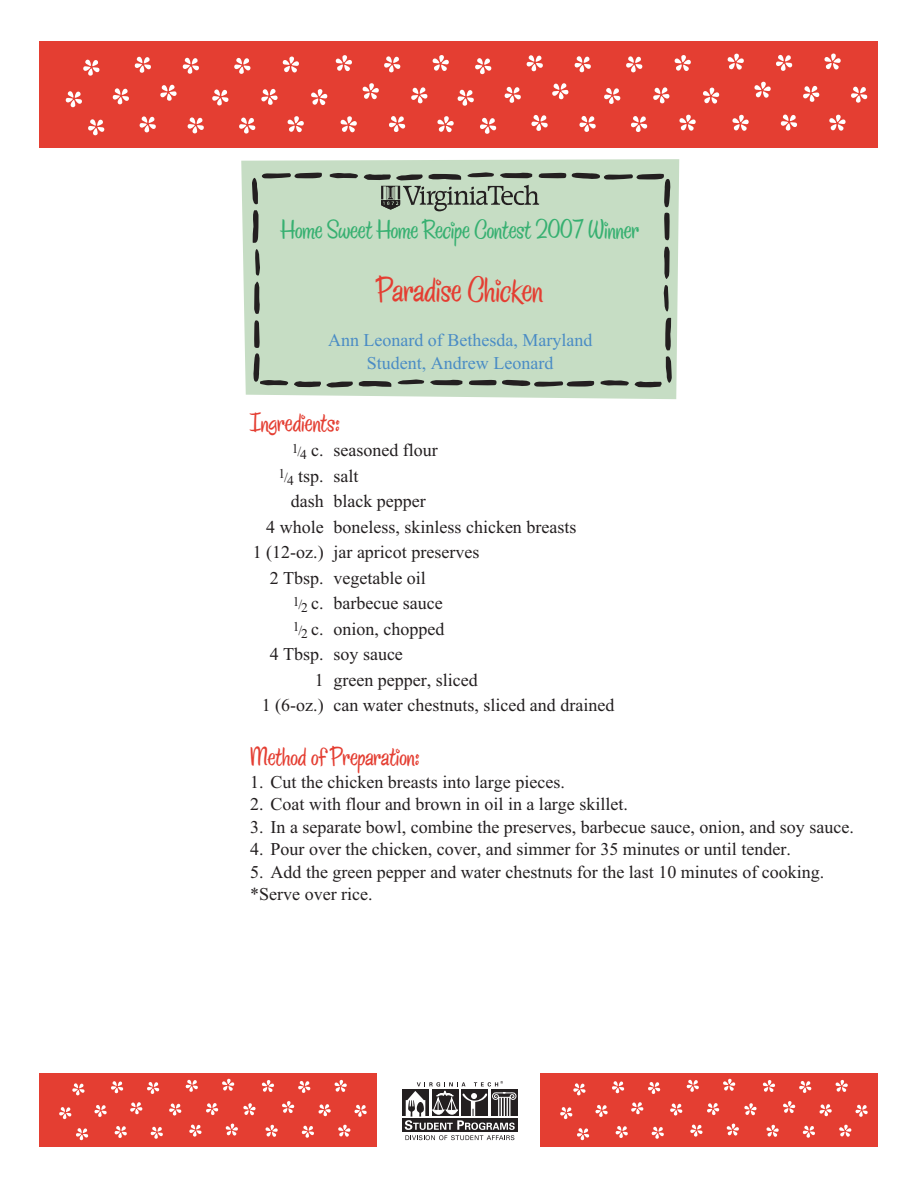
<style>
.page{position:relative;width:918px;height:1188px;background:#fff}
.page>*{position:absolute;margin:0;border:0;box-sizing:border-box;transform-origin:0 0}
.t1{font:36px "Chicken Basket";color:#e43e32}
.t2{font:27px "Chicken Basket";color:#37b071}
.t3{font:27px "Chicken Basket";color:#e43e32}
.t4{font:18px/25.5px "Times New Roman";color:#231f20}
.t5{font:18px/22.5px "Times New Roman";color:#4a8cc5;text-align:center}
.s1{font-size:13.5px}
</style>
<div class="page">
<div style="left:241px;top:159px;width:438px;height:240px;background:#c6ddc4"></div>
<div style="left:40px;top:1073px;width:337px;height:74px;background:#e43e32"></div>
<svg style="left:130px;top:1102px;width:13px;height:13px"></svg>
<svg style="left:59px;top:1107px;width:13px;height:12px"></svg>
<svg style="left:72px;top:1083px;width:13px;height:13px"></svg>
<svg style="left:76px;top:1128px;width:13px;height:12px"></svg>
<svg style="left:94px;top:1105px;width:13px;height:12px"></svg>
<svg style="left:111px;top:1081px;width:13px;height:13px"></svg>
<svg style="left:114px;top:1126px;width:13px;height:12px"></svg>
<svg style="left:206px;top:1103px;width:13px;height:12px"></svg>
<svg style="left:147px;top:1082px;width:13px;height:12px"></svg>
<svg style="left:150px;top:1126px;width:13px;height:13px"></svg>
<svg style="left:169px;top:1103px;width:13px;height:13px"></svg>
<svg style="left:185px;top:1079px;width:13px;height:13px"></svg>
<svg style="left:189px;top:1124px;width:13px;height:13px"></svg>
<svg style="left:282px;top:1101px;width:13px;height:12px"></svg>
<svg style="left:265px;top:1124px;width:13px;height:13px"></svg>
<svg style="left:262px;top:1080px;width:12px;height:12px"></svg>
<svg style="left:243px;top:1103px;width:13px;height:13px"></svg>
<svg style="left:225px;top:1123px;width:13px;height:13px"></svg>
<svg style="left:222px;top:1079px;width:13px;height:12px"></svg>
<svg style="left:318px;top:1104px;width:13px;height:12px"></svg>
<svg style="left:298px;top:1081px;width:13px;height:12px"></svg>
<svg style="left:302px;top:1125px;width:12px;height:13px"></svg>
<svg style="left:338px;top:1124px;width:13px;height:13px"></svg>
<svg style="left:334px;top:1080px;width:13px;height:12px"></svg>
<svg style="left:354px;top:1104px;width:13px;height:13px"></svg>
<div style="left:402px;top:1118px;width:116px;height:14px;background:#231f20"></div>
<div style="left:402px;top:1089px;width:27px;height:27px;background:#231f20"></div>
<div style="left:491px;top:1089px;width:27px;height:27px;background:#231f20"></div>
<svg style="left:405px;top:1081px;width:112px;height:59px"></svg>
<div style="left:541px;top:1073px;width:337px;height:74px;background:#e43e32"></div>
<svg style="left:631px;top:1102px;width:13px;height:13px"></svg>
<svg style="left:560px;top:1107px;width:13px;height:12px"></svg>
<svg style="left:573px;top:1083px;width:13px;height:13px"></svg>
<svg style="left:577px;top:1128px;width:13px;height:12px"></svg>
<svg style="left:595px;top:1105px;width:13px;height:12px"></svg>
<svg style="left:612px;top:1081px;width:13px;height:13px"></svg>
<svg style="left:615px;top:1126px;width:13px;height:12px"></svg>
<svg style="left:707px;top:1103px;width:13px;height:12px"></svg>
<svg style="left:648px;top:1082px;width:13px;height:12px"></svg>
<svg style="left:651px;top:1126px;width:13px;height:13px"></svg>
<svg style="left:670px;top:1103px;width:13px;height:13px"></svg>
<svg style="left:686px;top:1079px;width:13px;height:13px"></svg>
<svg style="left:690px;top:1124px;width:13px;height:13px"></svg>
<svg style="left:783px;top:1101px;width:13px;height:12px"></svg>
<svg style="left:766px;top:1124px;width:13px;height:13px"></svg>
<svg style="left:763px;top:1080px;width:12px;height:12px"></svg>
<svg style="left:744px;top:1103px;width:13px;height:13px"></svg>
<svg style="left:726px;top:1123px;width:13px;height:13px"></svg>
<svg style="left:723px;top:1079px;width:13px;height:12px"></svg>
<svg style="left:819px;top:1104px;width:13px;height:12px"></svg>
<svg style="left:799px;top:1081px;width:13px;height:12px"></svg>
<svg style="left:803px;top:1125px;width:12px;height:13px"></svg>
<svg style="left:839px;top:1124px;width:13px;height:13px"></svg>
<svg style="left:835px;top:1080px;width:13px;height:12px"></svg>
<svg style="left:855px;top:1104px;width:13px;height:13px"></svg>
<svg style="left:359px;top:379px;width:65px;height:8px"></svg>
<svg style="left:430px;top:379px;width:32px;height:6px"></svg>
<svg style="left:469px;top:380px;width:125px;height:7px"></svg>
<svg style="left:601px;top:356px;width:71px;height:32px;background:#aabda8"></svg>
<svg style="left:664px;top:285px;width:7px;height:65px"></svg>
<svg style="left:663px;top:247px;width:7px;height:32px"></svg>
<svg style="left:252px;top:172px;width:70px;height:32px;background:#aabca7"></svg>
<svg style="left:252px;top:210px;width:8px;height:66px"></svg>
<svg style="left:254px;top:282px;width:7px;height:32px"></svg>
<svg style="left:253px;top:320px;width:100px;height:67px;background:#b6cab4"></svg>
<div style="left:40px;top:41px;width:446px;height:107px;background:#e43e32"></div>
<svg style="left:160px;top:84px;width:17px;height:17px"></svg>
<svg style="left:65px;top:91px;width:17px;height:17px"></svg>
<svg style="left:83px;top:59px;width:17px;height:17px"></svg>
<svg style="left:88px;top:119px;width:17px;height:17px"></svg>
<svg style="left:112px;top:88px;width:17px;height:17px"></svg>
<svg style="left:134px;top:56px;width:17px;height:17px"></svg>
<svg style="left:139px;top:116px;width:17px;height:17px"></svg>
<svg style="left:261px;top:88px;width:17px;height:17px"></svg>
<svg style="left:182px;top:57px;width:17px;height:17px"></svg>
<svg style="left:187px;top:117px;width:17px;height:17px"></svg>
<svg style="left:212px;top:89px;width:17px;height:17px"></svg>
<svg style="left:234px;top:57px;width:17px;height:17px"></svg>
<svg style="left:239px;top:117px;width:17px;height:17px"></svg>
<svg style="left:362px;top:83px;width:17px;height:17px"></svg>
<svg style="left:340px;top:116px;width:17px;height:17px"></svg>
<svg style="left:335px;top:55px;width:17px;height:17px"></svg>
<svg style="left:311px;top:89px;width:17px;height:16px"></svg>
<svg style="left:287px;top:116px;width:17px;height:17px"></svg>
<svg style="left:282px;top:56px;width:17px;height:17px"></svg>
<svg style="left:411px;top:87px;width:17px;height:17px"></svg>
<svg style="left:384px;top:56px;width:17px;height:17px"></svg>
<svg style="left:389px;top:116px;width:17px;height:16px"></svg>
<svg style="left:437px;top:116px;width:17px;height:17px"></svg>
<svg style="left:432px;top:55px;width:17px;height:16px"></svg>
<div style="left:455px;top:41px;width:423px;height:107px;background:#e43e32"></div>
<svg style="left:552px;top:83px;width:17px;height:17px"></svg>
<svg style="left:457px;top:89px;width:17px;height:17px"></svg>
<svg style="left:475px;top:58px;width:17px;height:17px"></svg>
<svg style="left:480px;top:117px;width:17px;height:17px"></svg>
<svg style="left:504px;top:86px;width:17px;height:17px"></svg>
<svg style="left:526px;top:55px;width:17px;height:17px"></svg>
<svg style="left:531px;top:115px;width:17px;height:16px"></svg>
<svg style="left:653px;top:87px;width:17px;height:17px"></svg>
<svg style="left:574px;top:56px;width:17px;height:17px"></svg>
<svg style="left:579px;top:116px;width:17px;height:16px"></svg>
<svg style="left:604px;top:88px;width:17px;height:16px"></svg>
<svg style="left:626px;top:56px;width:17px;height:17px"></svg>
<svg style="left:631px;top:116px;width:17px;height:16px"></svg>
<svg style="left:754px;top:81px;width:17px;height:17px"></svg>
<svg style="left:732px;top:114px;width:17px;height:17px"></svg>
<svg style="left:727px;top:53px;width:17px;height:17px"></svg>
<svg style="left:703px;top:87px;width:17px;height:17px"></svg>
<svg style="left:679px;top:114px;width:17px;height:17px"></svg>
<svg style="left:674px;top:55px;width:17px;height:16px"></svg>
<svg style="left:803px;top:85px;width:17px;height:17px"></svg>
<svg style="left:776px;top:54px;width:17px;height:17px"></svg>
<svg style="left:780px;top:114px;width:17px;height:17px"></svg>
<svg style="left:829px;top:114px;width:17px;height:17px"></svg>
<svg style="left:824px;top:53px;width:17px;height:17px"></svg>
<svg style="left:851px;top:86px;width:17px;height:17px"></svg>
<svg style="left:330px;top:172px;width:341px;height:68px;background:#b2c6b0"></svg>
<h2 class="t2" style="left:281px;top:221px;width:359px">Home Sweet Home Recipe Contest 2007 Winner</h2>
<h1 class="t1" style="left:377px;top:278px;width:167px">Paradise Chicken</h1>
<p class="t5" style="left:328px;top:331px;width:266px">Ann Leonard of Bethesda, Maryland<br>Student, Andrew Leonard</p>
<h2 class="t3" style="left:250px;top:413px;width:91px">Ingredients:</h2>
<p class="t4" style="left:279px;top:439px;width:161px;text-indent:13px"><sup>1</sup><span class="s1">/</span><sub>4</sub> c. seasoned flour<br><sup>1</sup><span class="s1">/</span><sub>4</sub> tsp. salt</p>
<p class="t4" style="left:291px;top:490px;width:137px">dash black pepper</p>
<p class="t4" style="left:266px;top:515px;width:312px">4 whole boneless, skinless chicken breasts</p>
<p class="t4" style="left:253px;top:541px;width:228px">1 (12-oz.) jar apricot preserves</p>
<p class="t4" style="left:270px;top:566px;width:158px">2 Tbsp. vegetable oil</p>
<p class="t4" style="left:293px;top:592px;width:152px"><sup>1</sup><span class="s1">/</span><sub>2</sub> c. barbecue sauce</p>
<p class="t4" style="left:293px;top:617px;width:153px"><sup>1</sup><span class="s1">/</span><sub>2</sub> c. onion, chopped</p>
<p class="t4" style="left:270px;top:643px;width:135px">4 Tbsp. soy sauce</p>
<p class="t4" style="left:315px;top:668px;width:165px">1 green pepper, sliced</p>
<p class="t4" style="left:262px;top:694px;width:354px">1 (6-oz.) can water chestnuts, sliced and drained</p>
<h2 class="t3" style="left:250px;top:747px;width:171px">Method of Preparation:</h2>
<p class="t4" style="left:250px;top:770px;width:316px">1. Cut the chicken breasts into large pieces.</p>
<p class="t4" style="left:250px;top:793px;width:379px">2. Coat with flour and brown in oil in a large skillet.</p>
<p class="t4" style="left:250px;top:815px;width:605px">3. In a separate bowl, combine the preserves, barbecue sauce, onion, and soy sauce.</p>
<p class="t4" style="left:250px;top:838px;width:542px">4. Pour over the chicken, cover, and simmer for 35 minutes or until tender.</p>
<p class="t4" style="left:250px;top:862px;width:576px;line-height:22.5px">5. Add the green pepper and water chestnuts for the last 10 minutes of cooking. *Serve over rice.</p>
</div>
